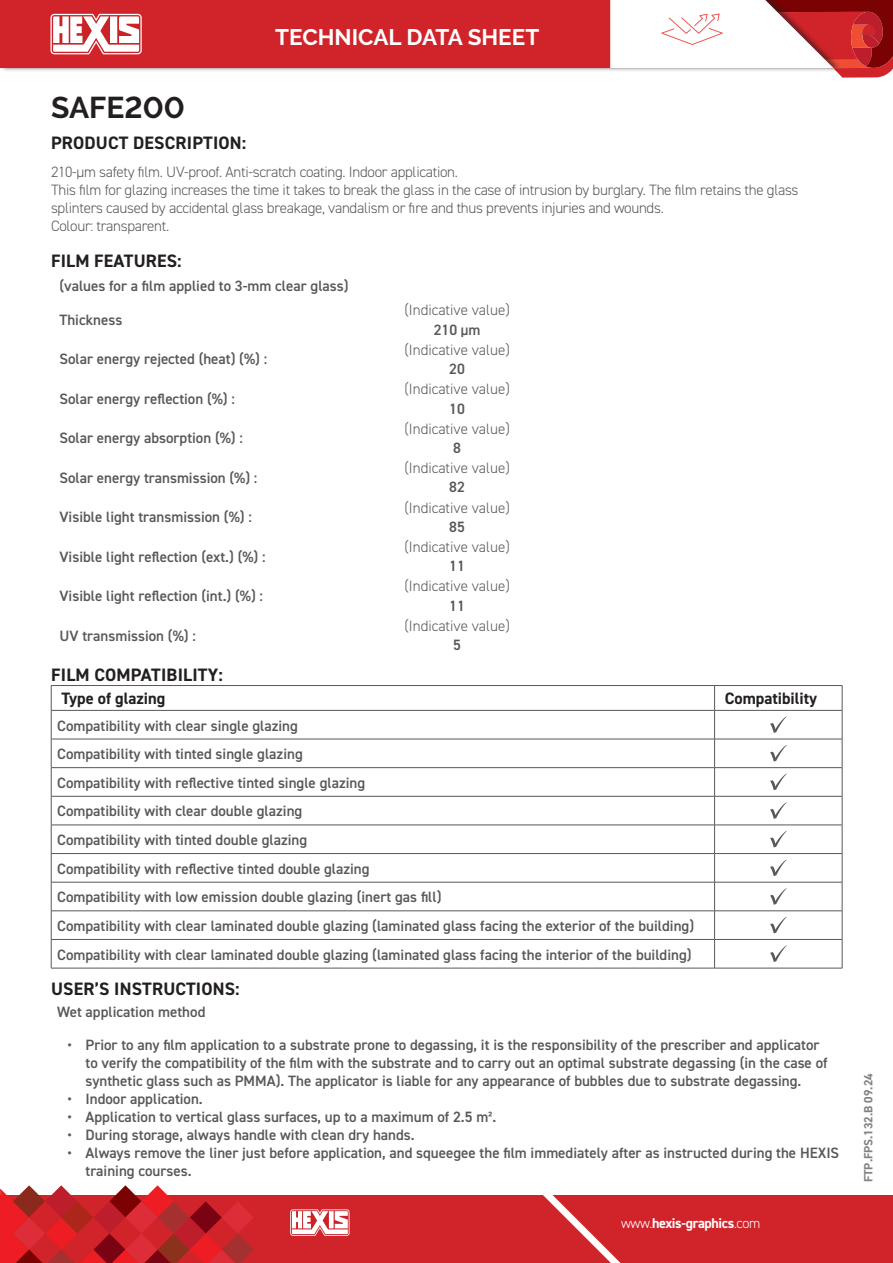
<style>
.page{position:relative;width:893px;height:1263px;background:#fff}
.page>*{position:absolute;margin:0;border:0;box-sizing:border-box;transform-origin:0 0}
.t1{font:700 30px "Raleway";color:#231f20}
.t2{font:700 22.5px "Raleway";color:#fff}
.t3{font:700 18px "DIN2014";letter-spacing:.01em;color:#231f20}
.t4{font:700 16.5px "DIN2014";color:#231f20}
.t5{font:600 15px/28.7px "DIN2014";color:#57585a}
.t6{font:300 15px/18px "DIN2014";letter-spacing:-.02em;color:#57585a}
.t7{font:300 15px "DIN2014";color:#57585a}
.t8{font:700 14.1px "DIN2014";letter-spacing:-.025em;color:#fff}
.t9{font:700 12px "DIN2014";color:#808285}
.s1{font-weight:300}
</style>
<div class="page">
<div style="left:0;top:1195px;width:893px;height:68px;background:#d1232a"></div>
<svg style="left:290px;top:1209px;width:60px;height:27px;background:#edb5b6"></svg>
<svg style="left:0;top:1185px;width:254px;height:78px"></svg>
<svg style="left:543px;top:1195px;width:78px;height:68px"></svg>
<div style="left:0;top:0;width:841px;height:73px;background:#231f20;opacity:.6"></div>
<div style="left:0;top:0;width:610px;height:68px;background:#d1232a"></div>
<svg style="left:50px;top:14px;width:95px;height:40px"></svg>
<svg style="left:610px;top:0;width:283px;height:78px"></svg>
<hr style="left:51px;top:710px;width:664px;height:1px;background:#57585a">
<hr style="left:715px;top:710px;width:127px;height:1px;background:#57585a">
<hr style="left:51px;top:739px;width:664px;height:1px;background:#57585a">
<hr style="left:715px;top:739px;width:127px;height:1px;background:#57585a">
<hr style="left:51px;top:767px;width:664px;height:1px;background:#57585a">
<hr style="left:715px;top:767px;width:127px;height:1px;background:#57585a">
<hr style="left:51px;top:796px;width:664px;height:1px;background:#57585a">
<hr style="left:715px;top:796px;width:127px;height:1px;background:#57585a">
<hr style="left:51px;top:825px;width:664px;height:1px;background:#57585a">
<hr style="left:715px;top:825px;width:127px;height:1px;background:#57585a">
<hr style="left:51px;top:853px;width:664px;height:1px;background:#57585a">
<hr style="left:715px;top:853px;width:127px;height:1px;background:#57585a">
<hr style="left:51px;top:882px;width:664px;height:1px;background:#57585a">
<hr style="left:715px;top:882px;width:127px;height:1px;background:#57585a">
<hr style="left:51px;top:910px;width:664px;height:1px;background:#57585a">
<hr style="left:715px;top:910px;width:127px;height:1px;background:#57585a">
<hr style="left:51px;top:939px;width:664px;height:1px;background:#57585a">
<svg style="left:51px;top:686px;width:1px;height:282px"></svg>
<hr style="left:715px;top:939px;width:127px;height:1px;background:#57585a">
<svg style="left:714px;top:686px;width:1px;height:282px"></svg>
<svg style="left:842px;top:686px;width:1px;height:282px"></svg>
<hr style="left:51px;top:968px;width:664px;height:1px;background:#57585a">
<hr style="left:715px;top:968px;width:127px;height:1px;background:#57585a">
<hr style="left:51px;top:685px;width:664px;height:1px;background:#57585a">
<hr style="left:715px;top:685px;width:127px;height:1px;background:#57585a">
<svg style="left:770px;top:716px;width:17px;height:17px"></svg>
<svg style="left:770px;top:745px;width:17px;height:17px"></svg>
<svg style="left:770px;top:774px;width:17px;height:16px"></svg>
<svg style="left:770px;top:802px;width:17px;height:17px"></svg>
<svg style="left:770px;top:831px;width:17px;height:16px"></svg>
<svg style="left:770px;top:859px;width:17px;height:17px"></svg>
<svg style="left:770px;top:888px;width:17px;height:17px"></svg>
<svg style="left:770px;top:917px;width:17px;height:16px"></svg>
<svg style="left:770px;top:945px;width:17px;height:17px"></svg>
<h2 class="t2" style="left:275px;top:24px;width:265px">TECHNICAL DATA SHEET</h2>
<h1 class="t1" style="left:51px;top:90px;width:135px">SAFE200</h1>
<p class="t3" style="left:51px;top:130px;width:197px">PRODUCT DESCRIPTION:</p>
<p class="t6" style="left:51px;top:163px;width:749px">210-µm safety film. UV-proof. Anti‑scratch coating. Indoor application.<br>This film for glazing increases the time it takes to break the glass in the case of intrusion by burglary. The film retains the glass splinters caused by accidental glass breakage, vandalism or fire and thus prevents injuries and wounds.<br>Colour: transparent.</p>
<p class="t3" style="left:51px;top:248px;width:132px">FILM FEATURES:</p>
<p class="t5" style="left:60px;top:271px;width:291px">(values for a film applied to 3-mm clear glass)</p>
<p class="t5" style="left:60px;top:305px;width:64px">Thickness</p>
<p class="t7" style="left:404px;top:301px;width:107px">(Indicative value)</p>
<p class="t5" style="left:434px;top:315px;width:48px">210 µm</p>
<p class="t5" style="left:60px;top:345px;width:209px">Solar energy rejected (heat) (%) :</p>
<p class="t5" style="left:60px;top:384px;width:177px">Solar energy reflection (%) :</p>
<p class="t5" style="left:60px;top:423px;width:185px">Solar energy absorption (%) :</p>
<p class="t5" style="left:60px;top:463px;width:199px">Solar energy transmission (%) :</p>
<p class="t5" style="left:60px;top:502px;width:194px">Visible light transmission (%) :</p>
<p class="t5" style="left:60px;top:542px;width:208px">Visible light reflection (ext.) (%) :</p>
<p class="t5" style="left:60px;top:581px;width:205px">Visible light reflection (int.) (%) :</p>
<p class="t5" style="left:60px;top:621px;width:138px">UV transmission (%) :</p>
<p class="t7" style="left:404px;top:341px;width:107px">(Indicative value)</p>
<p class="t5" style="left:449px;top:354px;width:17px">20</p>
<p class="t7" style="left:404px;top:380px;width:107px">(Indicative value)</p>
<p class="t5" style="left:449px;top:394px;width:17px">10</p>
<p class="t7" style="left:404px;top:419px;width:107px">(Indicative value)</p>
<p class="t5" style="left:453px;top:433px;width:9px">8</p>
<p class="t7" style="left:404px;top:459px;width:107px">(Indicative value)</p>
<p class="t5" style="left:449px;top:473px;width:17px">82</p>
<p class="t7" style="left:404px;top:498px;width:107px">(Indicative value)</p>
<p class="t5" style="left:449px;top:512px;width:17px">85</p>
<p class="t7" style="left:404px;top:538px;width:107px">(Indicative value)</p>
<p class="t5" style="left:449px;top:551px;width:17px">11</p>
<p class="t7" style="left:404px;top:577px;width:107px">(Indicative value)</p>
<p class="t5" style="left:449px;top:591px;width:17px">11</p>
<p class="t7" style="left:404px;top:617px;width:107px">(Indicative value)</p>
<p class="t5" style="left:453px;top:630px;width:9px">5</p>
<p class="t3" style="left:51px;top:663px;width:173px">FILM COMPATIBILITY:</p>
<p class="t4" style="left:61px;top:688px;width:106px">Type of glazing</p>
<p class="t4" style="left:725px;top:688px;width:94px">Compatibility</p>
<p class="t5" style="left:57px;top:711px;width:638px">Compatibility with clear single glazing<br>Compatibility with tinted single glazing<br>Compatibility with reflective tinted single glazing<br>Compatibility with clear double glazing<br>Compatibility with tinted double glazing<br>Compatibility with reflective tinted double glazing<br>Compatibility with low emission double glazing (inert gas fill)<br>Compatibility with clear laminated double glazing (laminated glass facing the exterior of the building)<br>Compatibility with clear laminated double glazing (laminated glass facing the interior of the building)</p>
<p class="t3" style="left:51px;top:977px;width:190px">USER’S INSTRUCTIONS:</p>
<p class="t5" style="left:57px;top:997px;width:150px">Wet application method</p>
<p class="t5" style="left:86px;top:1035px;width:743px;line-height:18px;text-indent:-18px">• Prior to any film application to a substrate prone to degassing, it is the responsibility of the prescriber and applicator to verify the compatibility of the film with the substrate and to carry out an optimal substrate degassing (in the case of synthetic glass such as PMMA). The applicator is liable for any appearance of bubbles due to substrate degassing.</p>
<p class="t5" style="left:68px;top:1084px;width:137px">• Indoor application.</p>
<p class="t5" style="left:68px;top:1102px;width:430px">• Application to vertical glass surfaces, up to a maximum of 2.5 m².</p>
<p class="t5" style="left:68px;top:1120px;width:349px">• During storage, always handle with clean dry hands.</p>
<p class="t5" style="left:86px;top:1143px;width:755px;line-height:18px;text-indent:-18px">• Always remove the liner just before application, and squeegee the film immediately after as instructed during the HEXIS training courses.</p>
<p class="t8" style="left:621px;top:1214px;width:141px"><span class="s1">www.</span>hexis-graphics<span class="s1">.com</span></p>
<p class="t9" style="left:860px;top:1182px;width:110px;rotate:-90deg">FTP.FPS.132.B 09.24</p>
</div>
